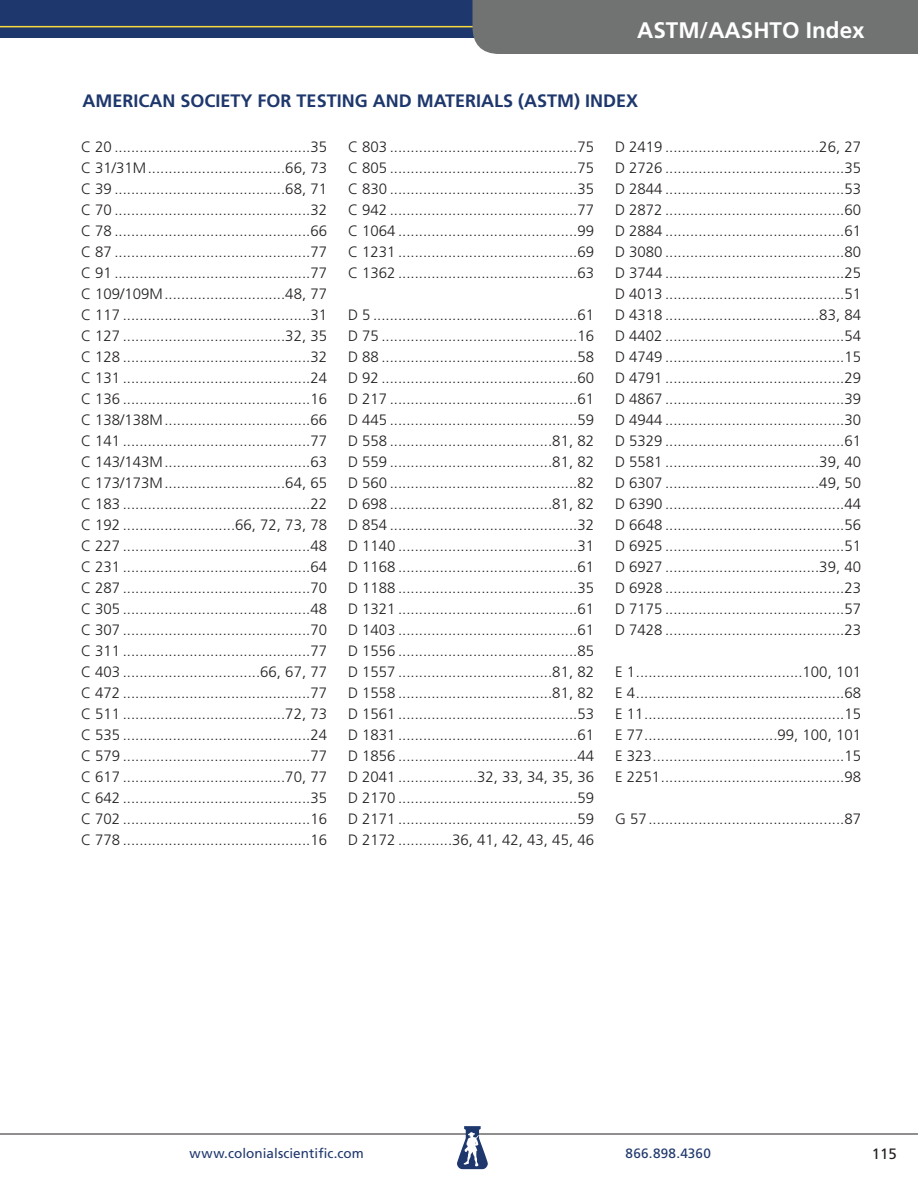
<style>
.page{position:relative;width:918px;height:1188px;background:#fff}
.page>*{position:absolute;margin:0;border:0;box-sizing:border-box;transform-origin:0 0}
.t1{font:700 22.5px "Frutiger";color:#fff}
.t2{font:700 18px "Frutiger";color:#1e376c}
.t3{font:300 15px/21px "Frutiger";color:#231f20;text-align:justify}
.t4{font:15px "Frutiger";color:#231f20}
.t5{font:13.5px "Frutiger";letter-spacing:.01em;color:#1e376c}
</style>
<div class="page">
<hr style="left:0;top:1134px;width:918px;height:1px;background:#231f20">
<svg style="left:457px;top:1126px;width:31px;height:43px"></svg>
<div style="left:0;top:0;width:516px;height:38px;background:#1e376c"></div>
<hr style="left:0;top:26px;width:482px;height:1px;background:#f8da3d">
<div style="left:472px;top:0;width:446px;height:54px;background:#717272"></div>
<h1 class="t1" style="left:637px;top:21px;width:229px">ASTM/AASHTO Index</h1>
<p class="t2" style="left:83px;top:94px;width:557px">AMERICAN SOCIETY FOR TESTING AND MATERIALS (ASTM) INDEX</p>
<p class="t3" style="left:81px;top:137px;width:248px">C 20 ...............................................35<br>C 31/31M .................................66, 73<br>C 39 .........................................68, 71<br>C 70 ...............................................32<br>C 78 ...............................................66<br>C 87 ...............................................77<br>C 91 ...............................................77<br>C 109/109M .............................48, 77<br>C 117 .............................................31<br>C 127 .......................................32, 35<br>C 128 .............................................32<br>C 131 .............................................24<br>C 136 .............................................16<br>C 138/138M ...................................66<br>C 141 .............................................77<br>C 143/143M ...................................63<br>C 173/173M .............................64, 65<br>C 183 .............................................22<br>C 192 ...........................66, 72, 73, 78<br>C 227 .............................................48<br>C 231 .............................................64<br>C 287 .............................................70<br>C 305 .............................................48<br>C 307 .............................................70<br>C 311 .............................................77<br>C 403 .................................66, 67, 77<br>C 472 .............................................77<br>C 511 .......................................72, 73<br>C 535 .............................................24<br>C 579 .............................................77<br>C 617 .......................................70, 77<br>C 642 .............................................35<br>C 702 .............................................16<br>C 778 .............................................16</p>
<p class="t3" style="left:348px;top:137px;width:248px">C 803 .............................................75<br>C 805 .............................................75<br>C 830 .............................................35<br>C 942 .............................................77<br>C 1064 ...........................................99<br>C 1231 ...........................................69<br>C 1362 ...........................................63</p>
<p class="t3" style="left:348px;top:305px;width:248px">D 5 .................................................61<br>D 75 ...............................................16<br>D 88 ...............................................58<br>D 92 ...............................................60<br>D 217 .............................................61<br>D 445 .............................................59<br>D 558 .......................................81, 82<br>D 559 .......................................81, 82<br>D 560 .............................................82<br>D 698 .......................................81, 82<br>D 854 .............................................32<br>D 1140 ...........................................31<br>D 1168 ...........................................61<br>D 1188 ...........................................35<br>D 1321 ...........................................61<br>D 1403 ...........................................61<br>D 1556 ...........................................85<br>D 1557 .....................................81, 82<br>D 1558 .....................................81, 82<br>D 1561 ...........................................53<br>D 1831 ...........................................61<br>D 1856 ...........................................44<br>D 2041 ...................32, 33, 34, 35, 36<br>D 2170 ...........................................59<br>D 2171 ...........................................59<br>D 2172 .............36, 41, 42, 43, 45, 46</p>
<p class="t3" style="left:615px;top:137px;width:248px">D 2419 .....................................26, 27<br>D 2726 ...........................................35<br>D 2844 ...........................................53<br>D 2872 ...........................................60<br>D 2884 ...........................................61<br>D 3080 ...........................................80<br>D 3744 ...........................................25<br>D 4013 ...........................................51<br>D 4318 .....................................83, 84<br>D 4402 ...........................................54<br>D 4749 ...........................................15<br>D 4791 ...........................................29<br>D 4867 ...........................................39<br>D 4944 ...........................................30<br>D 5329 ...........................................61<br>D 5581 .....................................39, 40<br>D 6307 .....................................49, 50<br>D 6390 ...........................................44<br>D 6648 ...........................................56<br>D 6925 ...........................................51<br>D 6927 .....................................39, 40<br>D 6928 ...........................................23<br>D 7175 ...........................................57<br>D 7428 ...........................................23</p>
<p class="t3" style="left:615px;top:662px;width:248px">E 1 ........................................100, 101<br>E 4 ..................................................68<br>E 11 ................................................15<br>E 77 ................................99, 100, 101<br>E 323 ..............................................15<br>E 2251 ............................................98</p>
<p class="t3" style="left:615px;top:809px;width:248px">G 57 ...............................................87</p>
<p class="t5" style="left:190px;top:1148px;width:176px">www.colonialscientific.com</p>
<p class="t5" style="left:626px;top:1148px;width:87px">866.898.4360</p>
<p class="t4" style="left:872px;top:1148px;width:27px">115</p>
</div>
